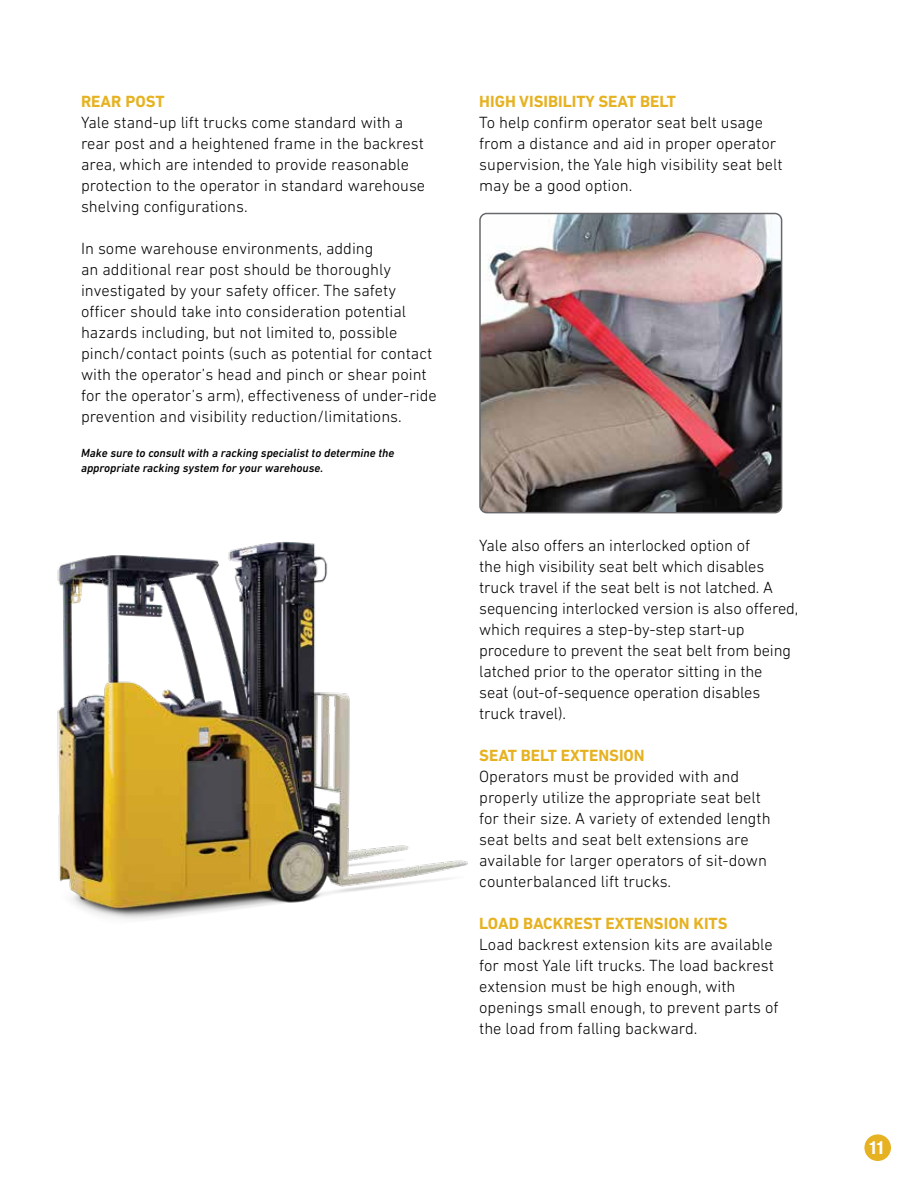
<style>
.page{position:relative;width:918px;height:1188px;background:#fff}
.page>*{position:absolute;margin:0;border:0;box-sizing:border-box;transform-origin:0 0}
.t1{font:700 condensed 18px "Helvetica Neue LT Std";color:#fff}
.t2{font:300 16.5px/21px "DIN Next LT Pro";color:#000}
.t3{font:700 16.5px "DIN Next LT Pro";color:#e6b222}
.t4{font:italic 500 12px/14.4px "DIN Next LT Pro";color:#000}
</style>
<div class="page">
<div style="left:864px;top:1134px;width:27px;height:27px;background:#e6b222;border-radius:50%"></div>
<img style="left:480px;top:214px;width:302px;height:299px">
<div style="left:479px;top:213px;width:303px;height:300px;border:2px solid #67686b;border-radius:7px"></div>
<img style="left:57px;top:541px;width:411px;height:378px">
<p class="t3" style="left:81px;top:92px;width:85px">REAR POST</p>
<p class="t2" style="left:81px;top:112px;width:346px">Yale stand-up lift trucks come standard with a rear post and a heightened frame in the backrest area, which are intended to provide reasonable protection to the operator in standard warehouse shelving configurations.</p>
<p class="t2" style="left:81px;top:238px;width:357px">In some warehouse environments, adding<br>an additional rear post should be thoroughly investigated by your safety officer. The safety officer should take into consideration potential hazards including, but not limited to, possible pinch/contact points (such as potential for contact with the operator’s head and pinch or shear point for the operator’s arm), effectiveness of under-ride prevention and visibility reduction/limitations.</p>
<p class="t4" style="left:81px;top:446px;width:315px">Make sure to consult with a racking specialist to determine the appropriate racking system for your warehouse.</p>
<p class="t3" style="left:479px;top:92px;width:198px">HIGH VISIBILITY SEAT BELT</p>
<p class="t2" style="left:479px;top:112px;width:305px">To help confirm operator seat belt usage from a distance and aid in proper operator supervision, the Yale high visibility seat belt may be a good option.</p>
<p class="t2" style="left:479px;top:535px;width:321px">Yale also offers an interlocked option of<br>the high visibility seat belt which disables truck travel if the seat belt is not latched. A sequencing interlocked version is also offered, which requires a step-by-step start-up procedure to prevent the seat belt from being latched prior to the operator sitting in the<br>seat (out-of-sequence operation disables truck travel).</p>
<p class="t3" style="left:479px;top:746px;width:167px">SEAT BELT EXTENSION</p>
<p class="t2" style="left:479px;top:766px;width:293px">Operators must be provided with and properly utilize the appropriate seat belt for their size. A variety of extended length seat belts and seat belt extensions are available for larger operators of sit-down counterbalanced lift trucks.</p>
<p class="t3" style="left:479px;top:914px;width:250px">LOAD BACKREST EXTENSION KITS</p>
<p class="t2" style="left:479px;top:934px;width:301px">Load backrest extension kits are available for most Yale lift trucks. The load backrest extension must be high enough, with openings small enough, to prevent parts of the load from falling backward.</p>
<p class="t1" style="left:869px;top:1137px;width:18px">11</p>
</div>
